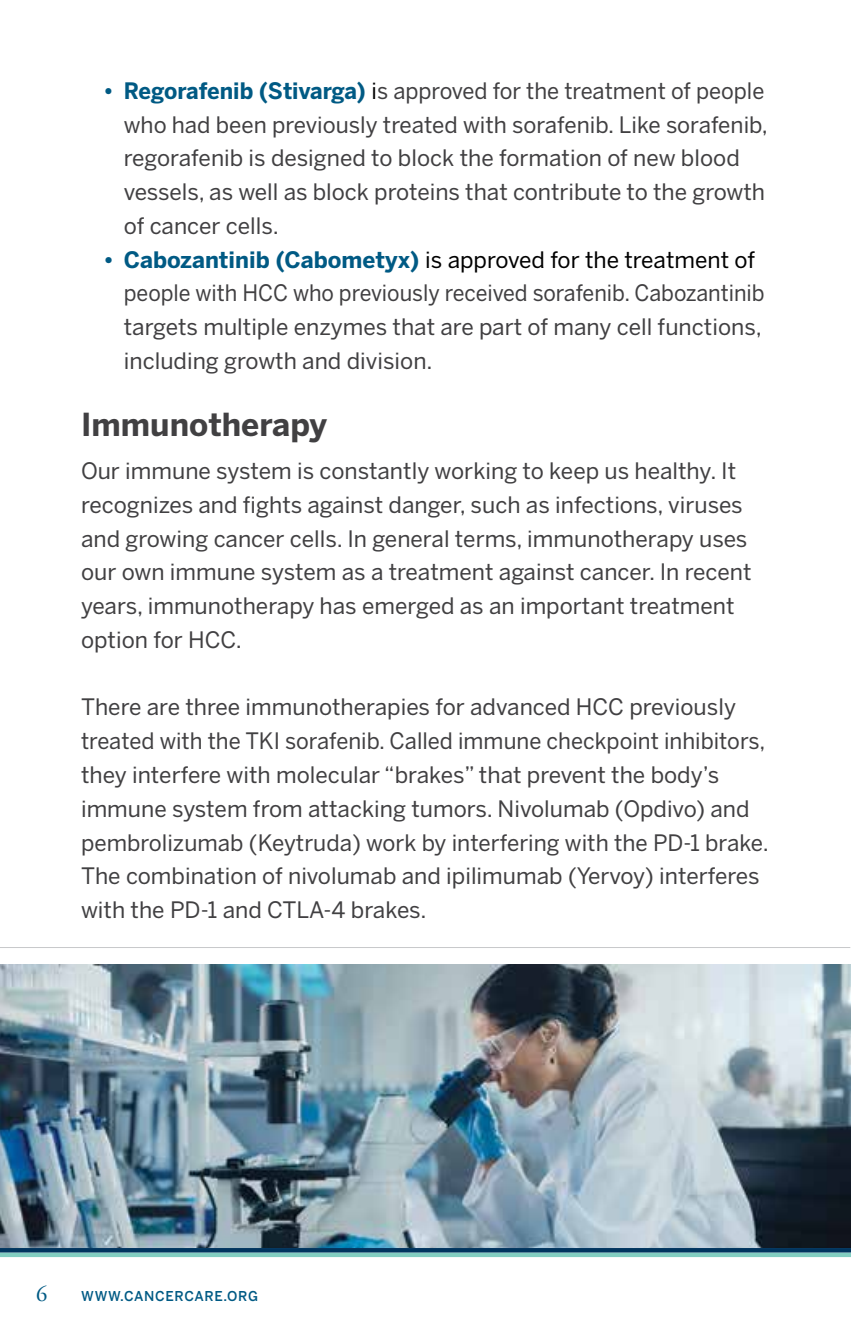
<style>
.page{position:relative;width:851px;height:1337px;background:#fff}
.page>*{position:absolute;margin:0;border:0;box-sizing:border-box;transform-origin:0 0}
.t1{font:700 31.5px "Benton Sans";color:#414042}
.t2{font:22.5px/33.8px "Benton Sans";color:#414042}
.t3{font:22.5px/33.8px "Benton Sans";color:#414042;scale:.95 1}
.t4{font:22.5px "Adobe Garamond Pro";color:#005a84}
.t5{font:500 13.5px "Benton Sans";letter-spacing:.05em;color:#005a84}
.s1{font-weight:700;color:#005a84}
.s2{color:#000}
</style>
<div class="page">
<div style="left:0;top:1252px;width:850px;height:5px;background:#82cec1"></div>
<hr style="left:0;top:1248px;width:850px;height:4px;background:#00355f">
<img style="left:0;top:964px;width:850px;height:283px">
<hr style="left:0;top:947px;width:850px;height:1px;background:#c7c8ca">
<p class="t2" style="left:124px;top:73px;width:645px;text-indent:-20px"><span class="s1">• Regorafenib (Stivarga)</span> <span class="s2">i</span>s approved for the treatment of people who had been previously treated with sorafenib. Like sorafenib, regorafenib is designed to block the formation of new blood vessels, as well as block proteins that contribute to the growth of cancer cells.</p>
<p class="t3" style="left:124px;top:242px;width:676px;text-indent:-20px"><span class="s1">• Cabozantinib (Cabometyx)</span> <span class="s2">is approved for the treatment of </span>people with HCC who previously received sorafenib. Cabozantinib targets multiple enzymes that are part of many cell functions, including growth and division.</p>
<h1 class="t1" style="left:81px;top:406px;width:247px">Immunotherapy</h1>
<p class="t2" style="left:81px;top:454px;width:672px">Our immune system is constantly working to keep us healthy. It recognizes and fights against danger, such as infections, viruses and growing cancer cells. In general terms, immunotherapy uses our own immune system as a treatment against cancer. In recent years, immunotherapy has emerged as an important treatment option for HCC.</p>
<p class="t2" style="left:81px;top:690px;width:689px">There are three immunotherapies for advanced HCC previously treated with the TKI sorafenib. Called immune checkpoint inhibitors, they interfere with molecular “brakes” that prevent the body’s immune system from attacking tumors. Nivolumab (Opdivo) and pembrolizumab (Keytruda) work by interfering with the PD-1 brake.<br>The combination of nivolumab and ipilimumab (Yervoy) interferes with the PD-1 and CTLA-4 brakes.</p>
<p class="t4" style="left:36px;top:1280px;width:13px">6</p>
<p class="t5" style="left:81px;top:1287px;width:178px">WWW.CANCERCARE.ORG</p>
</div>
